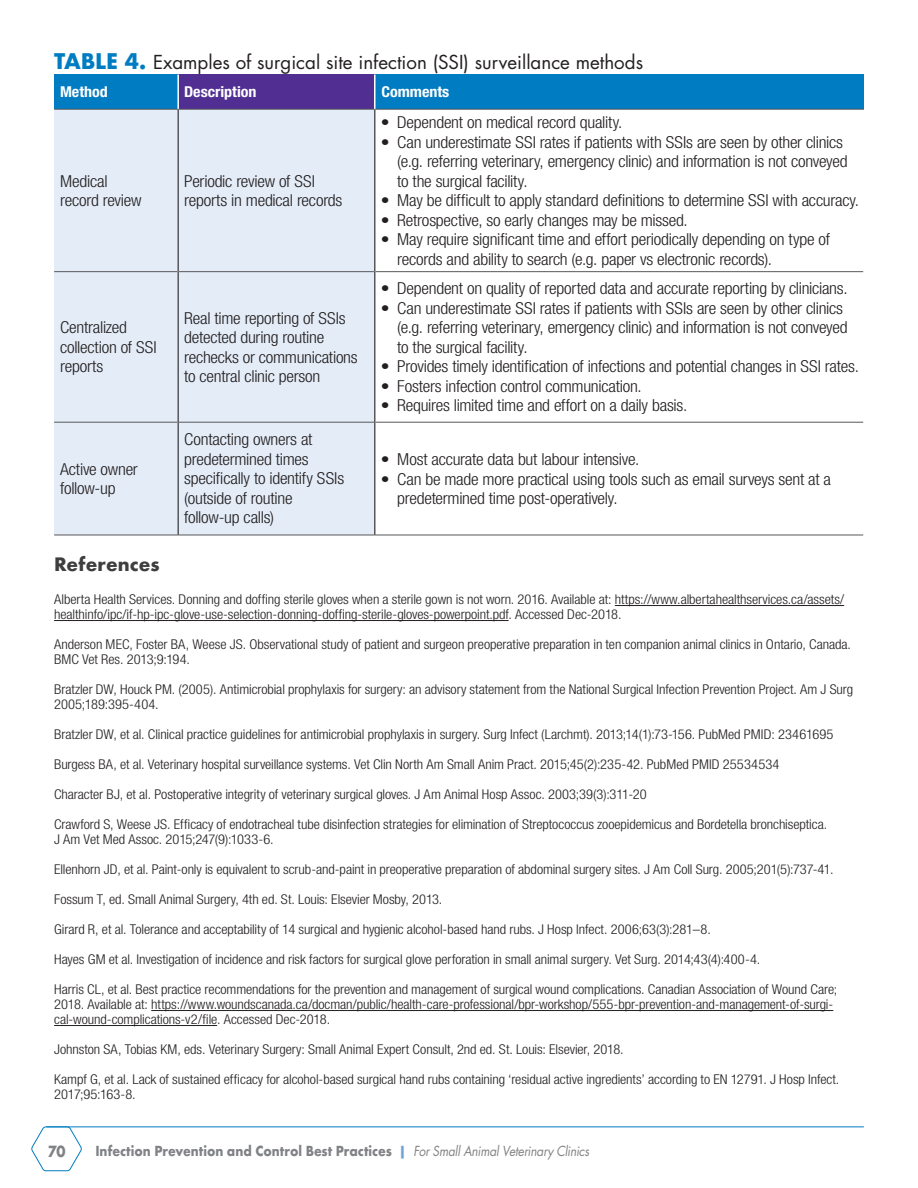
<style>
.page{position:relative;width:918px;height:1188px;background:#fff}
.page>*{position:absolute;margin:0;border:0;box-sizing:border-box;transform-origin:0 0}
.t1{font:18.75px "Futura";color:#231f20}
.t2{font:700 18px "Futura";letter-spacing:.01em;color:#3e3e3f}
.t3{font:300 condensed 16.5px/19.5px "Helvetica Neue LT Std";letter-spacing:-.015em;color:#231f20;scale:1.07 1}
.t4{font:700 condensed 15px "Helvetica Neue LT Std";letter-spacing:-.005em;color:#fff;scale:1.07 1}
.t5{font:700 15px "Futura";color:#808285;scale:.89 1}
.t6{font:300 condensed 13.5px/15px "Helvetica Neue LT Std";letter-spacing:-.005em;color:#231f20;scale:1.07 1}
.t7{font:700 13.5px "Futura";color:#808285;scale:.89 1}
.s1{font-weight:700;font-size:21px;color:#007cc2}
.s2{color:#73a4d6}
.s3{font-weight:400;font-style:italic}
</style>
<div class="page">
<svg style="left:31px;top:1126px;width:52px;height:46px"></svg>
<hr style="left:46px;top:1126px;width:818px;height:1px;background:#007cc2">
<div style="left:54px;top:75px;width:124px;height:34px;background:#007cc2"></div>
<div style="left:375px;top:75px;width:488px;height:34px;background:#007cc2"></div>
<div style="left:178px;top:75px;width:197px;height:34px;background:#502e92"></div>
<div style="left:54px;top:109px;width:124px;height:163px;background:#e4ecf7"></div>
<div style="left:178px;top:109px;width:197px;height:163px;background:#e4ecf7"></div>
<div style="left:54px;top:272px;width:124px;height:150px;background:#e4ecf7"></div>
<div style="left:178px;top:272px;width:197px;height:150px;background:#e4ecf7"></div>
<div style="left:54px;top:422px;width:124px;height:113px;background:#e4ecf7"></div>
<div style="left:178px;top:422px;width:197px;height:113px;background:#e4ecf7"></div>
<hr style="left:862px;top:75px;width:2px;height:34px;background:#007cc2">
<hr style="left:54px;top:271px;width:123px;height:1px;background:#57585a">
<hr style="left:179px;top:271px;width:195px;height:1px;background:#57585a">
<hr style="left:376px;top:271px;width:487px;height:1px;background:#57585a">
<hr style="left:54px;top:422px;width:123px;height:1px;background:#57585a">
<hr style="left:179px;top:422px;width:195px;height:1px;background:#57585a">
<hr style="left:376px;top:422px;width:487px;height:1px;background:#57585a">
<hr style="left:54px;top:535px;width:124px;height:1px;background:#57585a">
<hr style="left:178px;top:535px;width:197px;height:1px;background:#57585a">
<hr style="left:375px;top:535px;width:488px;height:1px;background:#57585a">
<hr style="left:54px;top:109px;width:124px;height:1px;background:#57585a">
<hr style="left:178px;top:109px;width:197px;height:1px;background:#57585a">
<hr style="left:375px;top:109px;width:489px;height:1px;background:#57585a">
<hr style="left:177px;top:75px;width:2px;height:34px;background:#fff">
<hr style="left:374px;top:75px;width:2px;height:34px;background:#fff">
<hr style="left:177px;top:110px;width:2px;height:162px;background:#57585a">
<hr style="left:374px;top:110px;width:2px;height:162px;background:#57585a">
<hr style="left:177px;top:272px;width:2px;height:150px;background:#57585a">
<hr style="left:374px;top:272px;width:2px;height:150px;background:#57585a">
<hr style="left:177px;top:422px;width:2px;height:113px;background:#57585a">
<hr style="left:374px;top:422px;width:2px;height:113px;background:#57585a">
<hr style="left:615px;top:605px;width:229px;height:1px;background:#231f20">
<hr style="left:54px;top:620px;width:455px;height:1px;background:#231f20">
<hr style="left:151px;top:1010px;width:682px;height:1px;background:#231f20">
<hr style="left:54px;top:1025px;width:163px;height:1px;background:#231f20">
<p class="t1" style="left:54px;top:50px;width:591px"><span class="s1">TABLE 4.</span> Examples of surgical site infection (SSI) surveillance methods</p>
<p class="t4" style="left:60px;top:83px;width:46px">Method</p>
<p class="t4" style="left:184px;top:83px;width:69px">Description</p>
<p class="t4" style="left:381px;top:83px;width:65px">Comments</p>
<p class="t3" style="left:60px;top:171px;width:78px">Medical record review</p>
<p class="t3" style="left:184px;top:171px;width:149px">Periodic review of SSI reports in medical records</p>
<p class="t3" style="left:60px;top:318px;width:92px">Centralized collection of SSI reports</p>
<p class="t3" style="left:184px;top:308px;width:164px">Real time reporting of SSIs detected during routine rechecks or communications to central clinic person</p>
<p class="t3" style="left:60px;top:459px;width:74px">Active owner follow-up</p>
<p class="t3" style="left:184px;top:430px;width:151px">Contacting owners at predetermined times specifcally to identify SSIs (outside of routine follow-up calls)</p>
<p class="t3" style="left:381px;top:112px;width:227px">• Dependent on medical record quality.</p>
<p class="t3" style="left:397px;top:132px;width:422px;text-indent:-17px">• Can underestimate SSI rates if patients with SSIs are seen by other clinics (e.g. referring veterinary, emergency clinic) and information is not conveyed to the surgical facility.</p>
<p class="t3" style="left:381px;top:190px;width:449px">• May be diffcult to apply standard defnitions to determine SSI with accuracy.</p>
<p class="t3" style="left:381px;top:210px;width:289px">• Retrospective, so early changes may be missed.</p>
<p class="t3" style="left:397px;top:229px;width:406px;text-indent:-17px">• May require signifcant time and effort periodically depending on type of records and ability to search (e.g. paper vs electronic records).</p>
<p class="t3" style="left:381px;top:279px;width:438px">• Dependent on quality of reported data and accurate reporting by clinicians.</p>
<p class="t3" style="left:397px;top:298px;width:422px;text-indent:-17px">• Can underestimate SSI rates if patients with SSIs are seen by other clinics (e.g. referring veterinary, emergency clinic) and information is not conveyed to the surgical facility.</p>
<p class="t3" style="left:381px;top:357px;width:448px">• Provides timely identifcation of infections and potential changes in SSI rates.</p>
<p class="t3" style="left:381px;top:376px;width:245px">• Fosters infection control communication.</p>
<p class="t3" style="left:381px;top:396px;width:288px">• Requires limited time and effort on a daily basis.</p>
<p class="t3" style="left:381px;top:449px;width:243px">• Most accurate data but labour intensive.</p>
<p class="t3" style="left:397px;top:469px;width:407px;text-indent:-17px">• Can be made more practical using tools such as email surveys sent at a predetermined time post-operatively.</p>
<p class="t2" style="left:54px;top:551px;width:107px">References</p>
<p class="t6" style="left:54px;top:592px;width:740px">Alberta Health Services. Donning and doffng sterile gloves when a sterile gown is not worn. 2016. Available at: https://www.albertahealthservices.ca/assets/</p>
<p class="t6" style="left:54px;top:607px;width:532px">healthinfo/ipc/if-hp-ipc-glove-use-selection-donning-doffng-sterile-gloves-powerpoint.pdf. Accessed Dec-2018.</p>
<p class="t6" style="left:54px;top:637px;width:746px">Anderson MEC, Foster BA, Weese JS. Observational study of patient and surgeon preoperative preparation in ten companion animal clinics in Ontario, Canada.<br>BMC Vet Res. 2013;9:194.</p>
<p class="t6" style="left:54px;top:682px;width:748px">Bratzler DW, Houck PM. (2005). Antimicrobial prophylaxis for surgery: an advisory statement from the National Surgical Infection Prevention Project. Am J Surg<br>2005;189:395-404.</p>
<p class="t6" style="left:54px;top:727px;width:730px">Bratzler DW, et al. Clinical practice guidelines for antimicrobial prophylaxis in surgery. Surg Infect (Larchmt). 2013;14(1):73-156. PubMed PMID: 23461695</p>
<p class="t6" style="left:54px;top:757px;width:680px">Burgess BA, et al. Veterinary hospital surveillance systems. Vet Clin North Am Small Anim Pract. 2015;45(2):235-42. PubMed PMID 25534534</p>
<p class="t6" style="left:54px;top:787px;width:555px">Character BJ, et al. Postoperative integrity of veterinary surgical gloves. J Am Animal Hosp Assoc. 2003;39(3):311-20</p>
<p class="t6" style="left:54px;top:817px;width:724px">Crawford S, Weese JS. Effcacy of endotracheal tube disinfection strategies for elimination of Streptococcus zooepidemicus and Bordetella bronchiseptica.<br>J Am Vet Med Assoc. 2015;247(9):1033-6.</p>
<p class="t6" style="left:54px;top:862px;width:730px">Ellenhorn JD, et al. Paint-only is equivalent to scrub-and-paint in preoperative preparation of abdominal surgery sites. J Am Coll Surg. 2005;201(5):737-41.</p>
<p class="t6" style="left:54px;top:892px;width:364px">Fossum T, ed. Small Animal Surgery, 4th ed. St. Louis: Elsevier Mosby, 2013.</p>
<p class="t6" style="left:54px;top:922px;width:615px">Girard R, et al. Tolerance and acceptability of 14 surgical and hygienic alcohol-based hand rubs. J Hosp Infect. 2006;63(3):281–8.</p>
<p class="t6" style="left:54px;top:952px;width:661px">Hayes GM et al. Investigation of incidence and risk factors for surgical glove perforation in small animal surgery. Vet Surg. 2014;43(4):400-4.</p>
<p class="t6" style="left:54px;top:982px;width:733px">Harris CL, et al. Best practice recommendations for the prevention and management of surgical wound complications. Canadian Association of Wound Care;</p>
<p class="t6" style="left:54px;top:997px;width:730px">2018. Available at: https://www.woundscanada.ca/docman/public/health-care-professional/bpr-workshop/555-bpr-prevention-and-management-of-surgi&shy;cal-wound-complications-v2/fle. Accessed Dec-2018.</p>
<p class="t6" style="left:54px;top:1042px;width:534px">Johnston SA, Tobias KM, eds. Veterinary Surgery: Small Animal Expert Consult, 2nd ed. St. Louis: Elsevier, 2018.</p>
<p class="t6" style="left:54px;top:1072px;width:735px">Kampf G, et al. Lack of sustained effcacy for alcohol-based surgical hand rubs containing ‘residual active ingredients’ according to EN 12791. J Hosp Infect.<br>2017;95:163-8.</p>
<p class="t5" style="left:48px;top:1141px;width:21px">70</p>
<p class="t7" style="left:95px;top:1141px;width:556px">Infection Prevention and Control Best Practices <span class="s2">|</span> <span class="s3">For Small Animal Veterinary Clinics</span></p>
</div>
